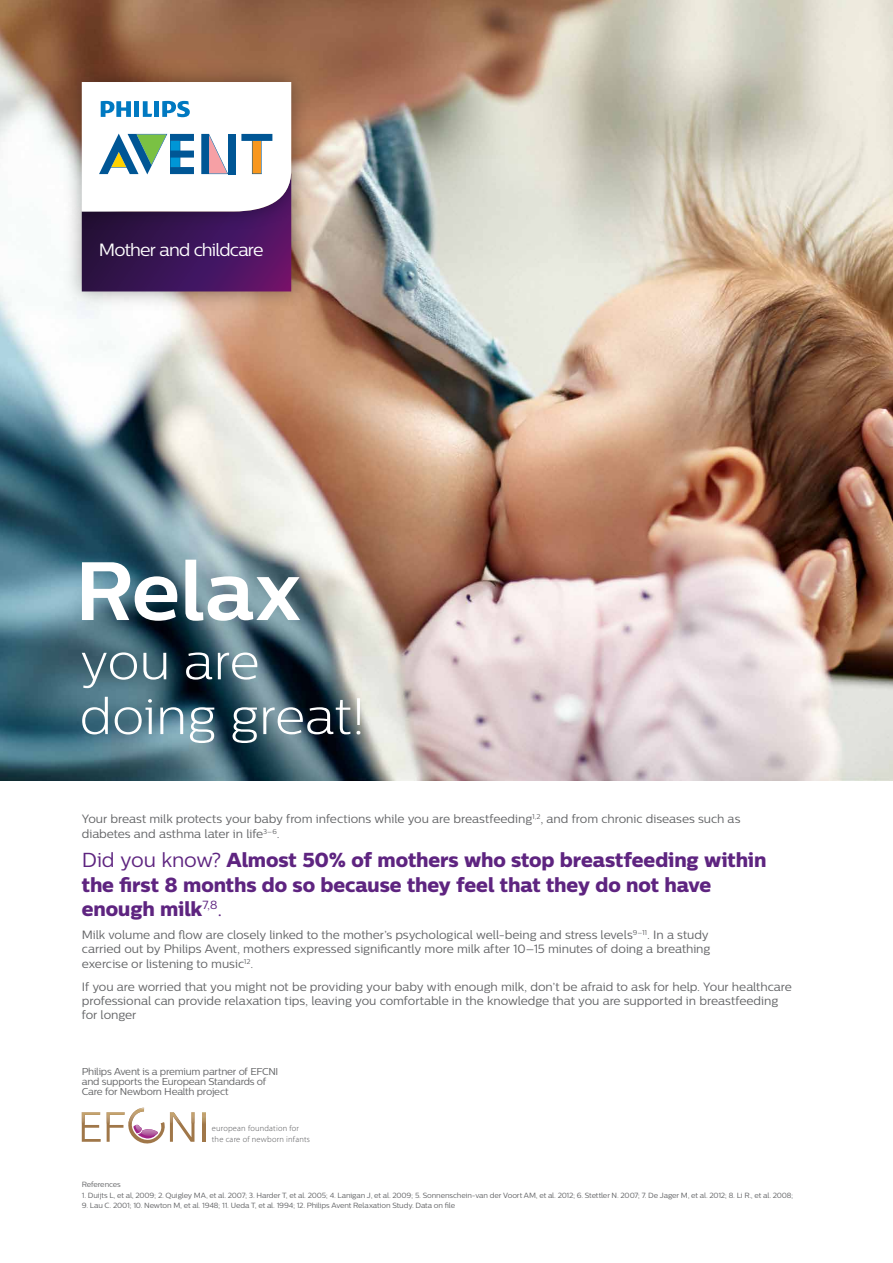
<style>
.page{position:relative;width:893px;height:1263px;background:#fff}
.page>*{position:absolute;margin:0;border:0;box-sizing:border-box;transform-origin:0 0}
.t1{font:700 82.5px "Centrale Sans";color:#fff}
.t2{font:300 51px/54.8px "Centrale Sans";color:#fff}
.t3{font:20.25px/24.3px "Centrale Sans X Bold";letter-spacing:-.005em;color:#5e2480}
.t4{font:17.7px "Centrale Sans";letter-spacing:-.045em;color:#fff}
.t5{font:12px/14.4px "Centrale Sans";letter-spacing:-.005em;color:#636466}
.t6{font:9.98px/10px "Centrale Sans";letter-spacing:-.025em;color:#636466}
.t7{font:300 8.4px/10.3px "Myriad Pro";letter-spacing:.025em;color:#545456}
.t8{font:7.5px "Centrale Sans";letter-spacing:-.02em;color:#636466}
.s1{font-family:"Centrale Sans"}
</style>
<div class="page">
<img style="left:0;top:0;width:893px;height:780px">
<img style="left:57px;top:237px;width:260px;height:80px">
<img style="left:57px;top:57px;width:260px;height:180px">
<svg style="left:82px;top:82px;width:209px;height:209px"></svg>
<svg style="left:82px;top:1112px;width:19px;height:30px"></svg>
<img style="left:82px;top:1112px;width:18px;height:11px">
<svg style="left:107px;top:1108px;width:87px;height:36px"></svg>
<hr style="left:203px;top:1112px;width:3px;height:30px;background:#a07749">
<img style="left:170px;top:1112px;width:24px;height:11px">
<svg style="left:203px;top:1112px;width:2px;height:11px"></svg>
<h3 class="t4" style="left:99px;top:240px;width:166px">Mother and childcare</h3>
<h1 class="t1" style="left:75px;top:541px;width:228px">Relax</h1>
<h2 class="t2" style="left:80px;top:633px;width:287px">you are doing great!</h2>
<p class="t5" style="left:82px;top:812px;width:660px">Your breast milk protects your baby from infections while you are breastfeeding<sup>1,2</sup>, and from chronic diseases such as diabetes and asthma later in life<sup>3–6</sup>.</p>
<h3 class="t3" style="left:82px;top:848px;width:686px"><span class="s1">Did you know?</span> Almost 50% of mothers who stop breastfeeding within the first 8 months do so because they feel that they do not have enough milk<sup>7,8</sup><span class="s1">.</span></h3>
<p class="t5" style="left:82px;top:927px;width:630px">Milk volume and flow are closely linked to the mother’s psychological well-being and stress levels<sup>9–11</sup>. In a study carried out by Philips Avent, mothers expressed significantly more milk after 10–15 minutes of doing a breathing exercise or listening to music<sup>12</sup>.</p>
<p class="t5" style="left:82px;top:979px;width:712px">If you are worried that you might not be providing your baby with enough milk, don’t be afraid to ask for help. Your healthcare professional can provide relaxation tips, leaving you comfortable in the knowledge that you are supported in breastfeeding for longer</p>
<p class="t6" style="left:82px;top:1066px;width:198px">Philips Avent is a premium partner of EFCNI and supports the European Standards of<br>Care for Newborn Health project</p>
<p class="t7" style="left:212px;top:1123px;width:100px">european foundation for the care of newborn infants</p>
<p class="t8" style="left:82px;top:1180px;width:40px">References</p>
<p class="t8" style="left:82px;top:1191px;width:713px">1. Duijts L, et al, 2009; 2. Quigley MA, et al. 2007; 3. Harder T, et al. 2005; 4. Lanigan J, et al. 2009; 5. Sonnenschein-van der Voort AM, et al. 2012; 6. Stettler N. 2007; 7. De Jager M, et al. 2012; 8. Li R., et al. 2008;</p>
<p class="t8" style="left:82px;top:1201px;width:375px">9. Lau C. 2001; 10. Newton M, et al. 1948; 11. Ueda T, et al. 1994; 12. Philips Avent Relaxation Study. Data on file</p>
</div>
